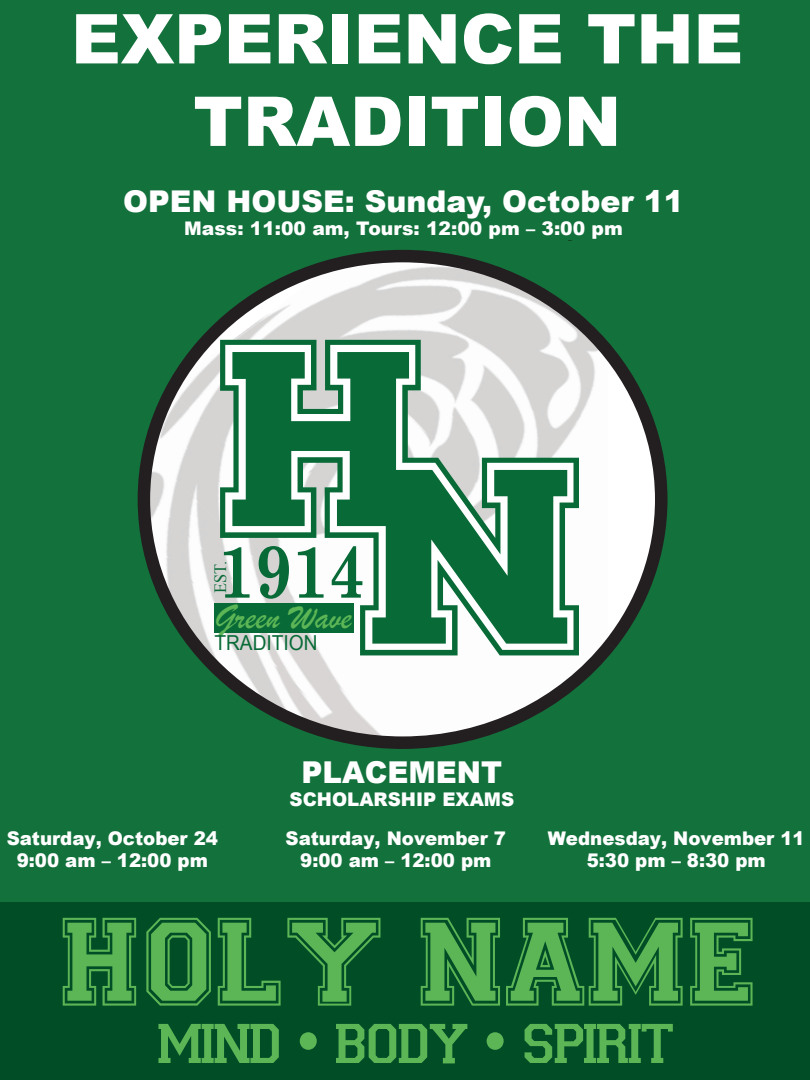
<style>
.page{position:relative;width:810px;height:1080px;background:#13713c}
.page>*{position:absolute;margin:0;border:0;box-sizing:border-box;transform-origin:0 0}
.t1{font:125.5px "Varsity";color:#5cb656}
.t2{font:700 74.12px "Century Schoolbook";color:#086a37;scale:.87 1}
.t3{font:900 68.75px/82.5px "Arial";color:#fff;text-align:center}
.t4{font:62.75px "Varsity";color:#5cb656}
.t5{font:36px "Brush Script";color:#5cb656}
.t6{font:900 30.12px "Arial";color:#fff}
.t7{font:900 30px "Arial";color:#fff}
.t8{font:20.62px "Arial Narrow";color:#086a37;scale:1.13 1}
.t9{font:900 18.81px/22.5px "Arial";color:#fff;text-align:center}
.t10{font:900 18.75px "Arial";color:#fff}
.t11{font:17.31px "Times New Roman";color:#086a37;scale:.94 1}
.s1{font-size:18.81px}
</style>
<div class="page">
<div style="left:0;top:902px;width:810px;height:178px;background:#004d26"></div>
<svg style="left:137px;top:249px;width:531px;height:500px"></svg>
<h3 class="t3" style="left:71px;top:-5px;width:674px">EXPERIENCE THE<br>TRADITION</h3>
<h3 class="t7" style="left:123px;top:180px;width:562px">OPEN HOUSE: Sunday, October 11</h3>
<p class="t10" style="left:184px;top:214px;width:440px">Mass: 11:00 am, Tours: 12:00 pm <span class="s1">–</span> 3:00 pm</p>
<h2 class="t2" style="left:218px;top:526px;width:172px">1914</h2>
<p class="t11" style="left:209px;top:593px;width:35px;rotate:-90deg">EST.</p>
<h3 class="t5" style="left:215px;top:593px;width:138px">Green Wave</h3>
<p class="t8" style="left:214px;top:628px;width:93px">TRADITION</p>
<h3 class="t6" style="left:302px;top:750px;width:202px">PLACEMENT</h3>
<p class="t9" style="left:290px;top:787px;width:226px">SCHOLARSHIP EXAMS</p>
<p class="t9" style="left:7px;top:826px;width:213px">Saturday, October 24<br>9:00 am – 12:00 pm</p>
<p class="t9" style="left:286px;top:826px;width:222px">Saturday, November 7<br>9:00 am – 12:00 pm</p>
<p class="t9" style="left:548px;top:826px;width:258px">Wednesday, November 11<br>5:30 pm – 8:30 pm</p>
<h1 class="t1" style="left:62px;top:884px;width:695px">HOLY NAME</h1>
<h3 class="t4" style="left:158px;top:1002px;width:517px">mind • body • spirit</h3>
</div>
